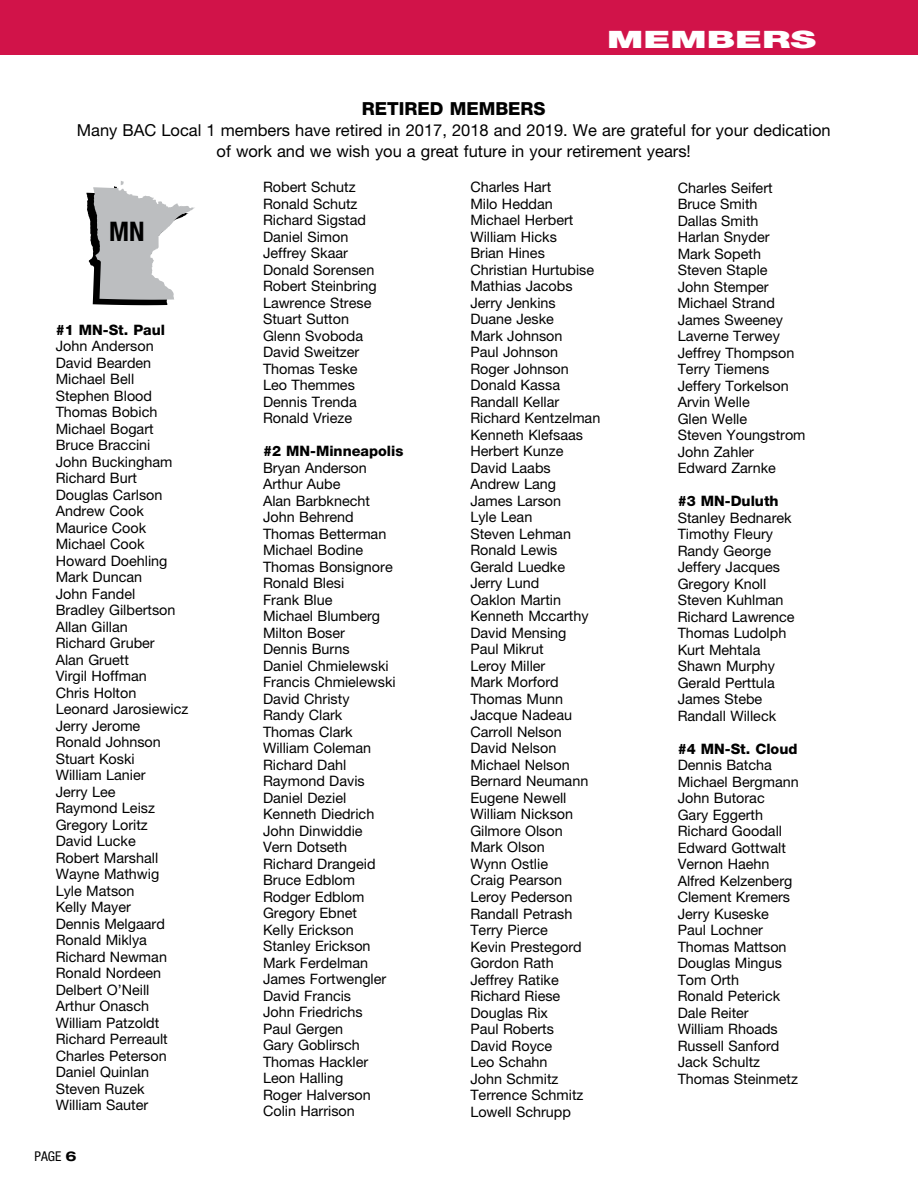
<style>
.page{position:relative;width:918px;height:1188px;background:#fff}
.page>*{position:absolute;margin:0;border:0;box-sizing:border-box;transform-origin:0 0}
.t1{font:700 condensed 27px "Helvetica Neue";color:#000}
.t2{font:900 24px "Helvetica Neue";color:#fff;scale:1.6 1}
.t3{font:800 18px "Helvetica Neue";color:#000}
.t4{font:16.5px/21px "Helvetica Neue";color:#000;text-align:center}
.t5{font:14.4px/16.5px "Helvetica Neue";color:#000}
.t6{font:800 14.4px "Helvetica Neue";color:#000}
.t7{font:condensed 13.5px "Helvetica Neue";color:#000}
.s1{font-weight:700;font-stretch:expanded}
</style>
<div class="page">
<div style="left:0;top:0;width:918px;height:54px;background:#d11349"></div>
<svg style="left:86px;top:181px;width:109px;height:124px"></svg>
<h2 class="t2" style="left:607px;top:25px;width:132px">MEMBERS</h2>
<p class="t3" style="left:362px;top:98px;width:185px">RETIRED MEMBERS</p>
<p class="t4" style="left:77px;top:119px;width:755px">Many BAC Local 1 members have retired in 2017, 2018 and 2019. We are grateful for your dedication of work and we wish you a great future in your retirement years!</p>
<h1 class="t1" style="left:109px;top:215px;width:37px">MN</h1>
<p class="t6" style="left:56px;top:321px;width:111px">#1 MN-St. Paul</p>
<p class="t5" style="left:56px;top:337px;width:134px">John Anderson<br>David Bearden<br>Michael Bell<br>Stephen Blood<br>Thomas Bobich<br>Michael Bogart<br>Bruce Braccini<br>John Buckingham<br>Richard Burt<br>Douglas Carlson<br>Andrew Cook<br>Maurice Cook<br>Michael Cook<br>Howard Doehling<br>Mark Duncan<br>John Fandel<br>Bradley Gilbertson<br>Allan Gillan<br>Richard Gruber<br>Alan Gruett<br>Virgil Hoffman<br>Chris Holton<br>Leonard Jarosiewicz<br>Jerry Jerome<br>Ronald Johnson<br>Stuart Koski<br>William Lanier<br>Jerry Lee<br>Raymond Leisz<br>Gregory Loritz<br>David Lucke<br>Robert Marshall<br>Wayne Mathwig<br>Lyle Matson<br>Kelly Mayer<br>Dennis Melgaard<br>Ronald Miklya<br>Richard Newman<br>Ronald Nordeen<br>Delbert O’Neill<br>Arthur Onasch<br>William Patzoldt<br>Richard Perreault<br>Charles Peterson<br>Daniel Quinlan<br>Steven Ruzek<br>William Sauter</p>
<p class="t7" style="left:35px;top:1148px;width:43px">PAGE <span class="s1">6</span></p>
<p class="t5" style="left:263px;top:179px;width:115px">Robert Schutz<br>Ronald Schutz<br>Richard Sigstad<br>Daniel Simon<br>Jeffrey Skaar<br>Donald Sorensen<br>Robert Steinbring<br>Lawrence Strese<br>Stuart Sutton<br>Glenn Svoboda<br>David Sweitzer<br>Thomas Teske<br>Leo Themmes<br>Dennis Trenda<br>Ronald Vrieze</p>
<p class="t6" style="left:263px;top:443px;width:142px">#2 MN-Minneapolis</p>
<p class="t5" style="left:263px;top:459px;width:134px">Bryan Anderson<br>Arthur Aube<br>Alan Barbknecht<br>John Behrend<br>Thomas Betterman<br>Michael Bodine<br>Thomas Bonsignore<br>Ronald Blesi<br>Frank Blue<br>Michael Blumberg<br>Milton Boser<br>Dennis Burns<br>Daniel Chmielewski<br>Francis Chmielewski<br>David Christy<br>Randy Clark<br>Thomas Clark<br>William Coleman<br>Richard Dahl<br>Raymond Davis<br>Daniel Deziel<br>Kenneth Diedrich<br>John Dinwiddie<br>Vern Dotseth<br>Richard Drangeid<br>Bruce Edblom<br>Rodger Edblom<br>Gregory Ebnet<br>Kelly Erickson<br>Stanley Erickson<br>Mark Ferdelman<br>James Fortwengler<br>David Francis<br>John Friedrichs<br>Paul Gergen<br>Gary Goblirsch<br>Thomas Hackler<br>Leon Halling<br>Roger Halverson<br>Colin Harrison</p>
<p class="t5" style="left:470px;top:179px;width:132px">Charles Hart<br>Milo Heddan<br>Michael Herbert<br>William Hicks<br>Brian Hines<br>Christian Hurtubise<br>Mathias Jacobs<br>Jerry Jenkins<br>Duane Jeske<br>Mark Johnson<br>Paul Johnson<br>Roger Johnson<br>Donald Kassa<br>Randall Kellar<br>Richard Kentzelman<br>Kenneth Klefsaas<br>Herbert Kunze<br>David Laabs<br>Andrew Lang<br>James Larson<br>Lyle Lean<br>Steven Lehman<br>Ronald Lewis<br>Gerald Luedke<br>Jerry Lund<br>Oaklon Martin<br>Kenneth Mccarthy<br>David Mensing<br>Paul Mikrut<br>Leroy Miller<br>Mark Morford<br>Thomas Munn<br>Jacque Nadeau<br>Carroll Nelson<br>David Nelson<br>Michael Nelson<br>Bernard Neumann<br>Eugene Newell<br>William Nickson<br>Gilmore Olson<br>Mark Olson<br>Wynn Ostlie<br>Craig Pearson<br>Leroy Pederson<br>Randall Petrash<br>Terry Pierce<br>Kevin Prestegord<br>Gordon Rath<br>Jeffrey Ratike<br>Richard Riese<br>Douglas Rix<br>Paul Roberts<br>David Royce<br>Leo Schahn<br>John Schmitz<br>Terrence Schmitz<br>Lowell Schrupp</p>
<p class="t5" style="left:678px;top:179px;width:129px">Charles Seifert<br>Bruce Smith<br>Dallas Smith<br>Harlan Snyder<br>Mark Sopeth<br>Steven Staple<br>John Stemper<br>Michael Strand<br>James Sweeney<br>Laverne Terwey<br>Jeffrey Thompson<br>Terry Tiemens<br>Jeffery Torkelson<br>Arvin Welle<br>Glen Welle<br>Steven Youngstrom<br>John Zahler<br>Edward Zarnke</p>
<p class="t6" style="left:678px;top:492px;width:103px">#3 MN-Duluth</p>
<p class="t5" style="left:678px;top:509px;width:118px">Stanley Bednarek<br>Timothy Fleury<br>Randy George<br>Jeffery Jacques<br>Gregory Knoll<br>Steven Kuhlman<br>Richard Lawrence<br>Thomas Ludolph<br>Kurt Mehtala<br>Shawn Murphy<br>Gerald Perttula<br>James Stebe<br>Randall Willeck</p>
<p class="t6" style="left:678px;top:740px;width:121px">#4 MN-St. Cloud</p>
<p class="t5" style="left:678px;top:757px;width:123px">Dennis Batcha<br>Michael Bergmann<br>John Butorac<br>Gary Eggerth<br>Richard Goodall<br>Edward Gottwalt<br>Vernon Haehn<br>Alfred Kelzenberg<br>Clement Kremers<br>Jerry Kuseske<br>Paul Lochner<br>Thomas Mattson<br>Douglas Mingus<br>Tom Orth<br>Ronald Peterick<br>Dale Reiter<br>William Rhoads<br>Russell Sanford<br>Jack Schultz<br>Thomas Steinmetz</p>
</div>
